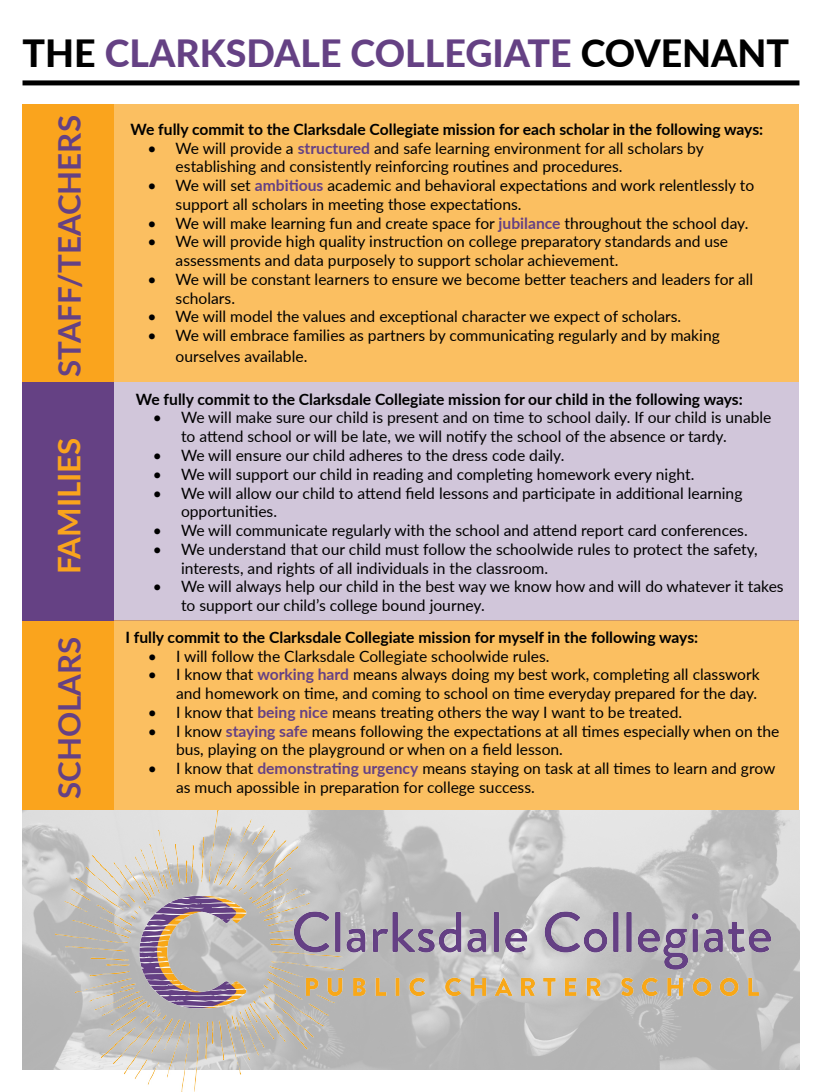
<style>
.page{position:relative;width:822px;height:1092px;background:#fff}
.page>*{position:absolute;margin:0;border:0;box-sizing:border-box;transform-origin:0 0}
.t1{font:800 37.5px "Lato";color:#654184}
.t2{font:700 31.25px "Lato";color:#654184}
.t3{font:700 31.25px "Lato";color:#faa41d}
.t4{font:15.62px/18.8px "Lato";color:#000}
.t5{font:700 15.62px "Lato";color:#000}
.s1{color:#000}
.s2{font-weight:700;color:#654184}
</style>
<div class="page">
<div style="left:22px;top:620px;width:777px;height:190px;background:#fbbf61"></div>
<div style="left:22px;top:620px;width:92px;height:190px;background:#faa41d"></div>
<img style="left:22px;top:810px;width:777px;height:259px">
<div style="left:22px;top:105px;width:777px;height:277px;background:#fbbf61"></div>
<div style="left:22px;top:105px;width:92px;height:277px;background:#faa41d"></div>
<div style="left:22px;top:382px;width:777px;height:238px;background:#d1c6da"></div>
<div style="left:22px;top:382px;width:92px;height:238px;background:#654184"></div>
<img style="left:56px;top:810px;width:714px;height:281px">
<div style="left:22px;top:80px;width:777px;height:5px;background:#000"></div>
<h1 class="t1" style="left:23px;top:26px;width:768px"><span class="s1">THE</span> CLARKSDALE COLLEGIATE <span class="s1">COVENANT</span></h1>
<h2 class="t2" style="left:46px;top:377px;width:263px;rotate:-90deg">STAFF/TEACHERS</h2>
<h2 class="t3" style="left:46px;top:574px;width:138px;rotate:-90deg">FAMILIES</h2>
<h2 class="t2" style="left:46px;top:799px;width:164px;rotate:-90deg">SCHOLARS</h2>
<p class="t5" style="left:131px;top:118px;width:634px">We fully commit to the Clarksdale Collegiate mission for each scholar in the following ways:</p>
<p class="t4" style="left:175px;top:138px;width:529px;text-indent:-28px">• We will provide a <span class="s2">structured</span> and safe learning environment for all scholars by establishing and consistently reinforcing routines and procedures.</p>
<p class="t4" style="left:175px;top:175px;width:580px;text-indent:-28px">• We will set <span class="s2">ambitious</span> academic and behavioral expectations and work relentlessly to support all scholars in meeting those expectations.</p>
<p class="t4" style="left:147px;top:213px;width:602px">• We will make learning fun and create space for <span class="s2">jubilance</span> throughout the school day.</p>
<p class="t4" style="left:175px;top:231px;width:554px;text-indent:-28px">• We will provide high quality instruction on college preparatory standards and use assessments and data purposely to support scholar achievement.</p>
<p class="t4" style="left:175px;top:269px;width:578px;text-indent:-28px">• We will be constant learners to ensure we become better teachers and leaders for all scholars.</p>
<p class="t4" style="left:147px;top:306px;width:535px">• We will model the values and exceptional character we expect of scholars.</p>
<p class="t4" style="left:175px;top:324px;width:545px;line-height:21px;text-indent:-28px">• We will embrace families as partners by communicating regularly and by making ourselves available.</p>
<p class="t5" style="left:136px;top:387px;width:608px">We fully commit to the Clarksdale Collegiate mission for our child in the following ways:</p>
<p class="t4" style="left:181px;top:407px;width:591px;text-indent:-28px">• We will make sure our child is present and on time to school daily. If our child is unable to attend school or will be late, we will notify the school of the absence or tardy.</p>
<p class="t4" style="left:153px;top:445px;width:413px">• We will ensure our child adheres to the dress code daily.</p>
<p class="t4" style="left:153px;top:464px;width:542px">• We will support our child in reading and completing homework every night.</p>
<p class="t4" style="left:181px;top:482px;width:562px;text-indent:-28px">• We will allow our child to attend field lessons and participate in additional learning opportunities.</p>
<p class="t4" style="left:153px;top:520px;width:596px">• We will communicate regularly with the school and attend report card conferences.</p>
<p class="t4" style="left:181px;top:539px;width:578px;text-indent:-28px">• We understand that our child must follow the schoolwide rules to protect the safety, interests, and rights of all individuals in the classroom.</p>
<p class="t4" style="left:181px;top:576px;width:604px;text-indent:-28px">• We will always help our child in the best way we know how and will do whatever it takes to support our child’s college bound journey.</p>
<p class="t5" style="left:125px;top:625px;width:574px">I fully commit to the Clarksdale Collegiate mission for myself in the following ways:</p>
<p class="t4" style="left:148px;top:645px;width:403px">• I will follow the Clarksdale Collegiate schoolwide rules.</p>
<p class="t4" style="left:148px;top:664px;width:613px;text-align:right">• I know that <span class="s2">working hard</span> means always doing my best work, completing all classwork and homework on time, and coming to school on time everyday prepared for the day.</p>
<p class="t4" style="left:148px;top:702px;width:535px">• I know that <span class="s2">being nice</span> means treating others the way I want to be treated.</p>
<p class="t4" style="left:176px;top:720px;width:604px;text-indent:-28px">• I know <span class="s2">staying safe</span> means following the expectations at all times especially when on the bus, playing on the playground or when on a field lesson.</p>
<p class="t4" style="left:148px;top:758px;width:628px">• I know that <span class="s2">demonstrating urgency</span> means staying on task at all times to learn and grow</p>
<p class="t4" style="left:176px;top:777px;width:360px">as much apossible in preparation for college success.</p>
</div>
